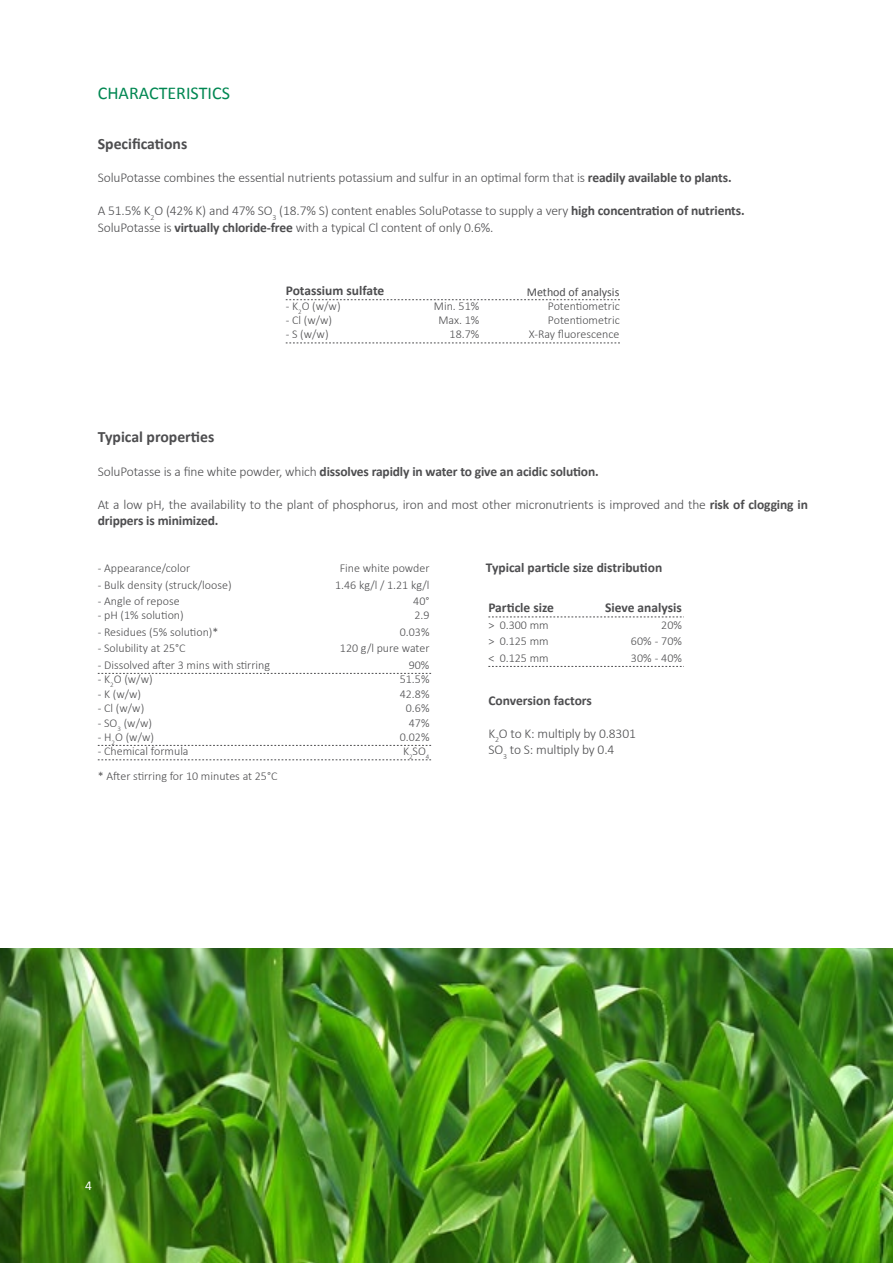
<style>
.page{position:relative;width:893px;height:1263px;background:#fff}
.page>*{position:absolute;margin:0;border:0;box-sizing:border-box;transform-origin:0 0}
.t1{font:18px "Calibri";color:#008752}
.t2{font:700 15.75px "Calibri";color:#4d4d4f}
.t3{font:300 13.5px/16.5px "Calibri";letter-spacing:-.01em;color:#4d4d4f}
.t4{font:700 13.5px "Calibri";letter-spacing:-.005em;color:#4d4d4f}
.t5{font:13.5px "Calibri";color:#fff}
.t6{font:300 12px "Calibri";color:#4d4d4f}
.t7{font:12px "Calibri";color:#4d4d4f}
.s1{font-weight:700}
.s2{font-weight:300}
</style>
<div class="page">
<img style="left:0;top:948px;width:893px;height:315px">
<svg style="left:488px;top:617px;width:196px;height:1px"></svg>
<svg style="left:488px;top:666px;width:196px;height:1px"></svg>
<svg style="left:98px;top:673px;width:333px;height:1px"></svg>
<svg style="left:98px;top:745px;width:333px;height:1px"></svg>
<svg style="left:98px;top:759px;width:333px;height:1px"></svg>
<svg style="left:286px;top:299px;width:334px;height:1px"></svg>
<svg style="left:286px;top:343px;width:334px;height:1px"></svg>
<h1 class="t1" style="left:98px;top:81px;width:134px">CHARACTERISTICS</h1>
<h2 class="t2" style="left:98px;top:132px;width:91px">Specifications</h2>
<p class="t3" style="left:98px;top:169px;width:635px">SoluPotasse combines the essential nutrients potassium and sulfur in an optimal form that is <span class="s1">readily available to plants.</span></p>
<p class="t3" style="left:98px;top:202px;width:648px">A 51.5% K<sub>2</sub>O (42% K) and 47% SO<sub>3</sub> (18.7% S) content enables SoluPotasse to supply a very <span class="s1">high concentration of nutrients.<br></span>SoluPotasse is <span class="s1">virtually chloride-free</span> with a typical Cl content of only 0.6%.</p>
<p class="t4" style="left:286px;top:281px;width:100px">Potassium sulfate</p>
<p class="t6" style="left:286px;top:298px;width:56px">- K<sub>2</sub>O (w/w)</p>
<p class="t6" style="left:434px;top:298px;width:47px">Min. 51%</p>
<p class="t6" style="left:548px;top:298px;width:73px">Potentiometric</p>
<p class="t6" style="left:286px;top:313px;width:48px">- Cl (w/w)</p>
<p class="t6" style="left:438px;top:313px;width:42px">Max. 1%</p>
<p class="t6" style="left:548px;top:313px;width:73px">Potentiometric</p>
<p class="t6" style="left:286px;top:327px;width:44px">- S (w/w)</p>
<p class="t6" style="left:450px;top:327px;width:31px">18.7%</p>
<p class="t6" style="left:529px;top:327px;width:92px">X-Ray fluorescence</p>
<p class="t7" style="left:527px;top:284px;width:94px">Method of analysis</p>
<h2 class="t2" style="left:98px;top:426px;width:118px">Typical properties</h2>
<p class="t4" style="left:98px;top:462px;width:502px"><span class="s2">SoluPotasse is a fine white powder, which</span> dissolves rapidly in water to give an acidic solution.</p>
<p class="t3" style="left:98px;top:496px;width:712px">At a low pH, the availability to the plant of phosphorus, iron and most other micronutrients is improved and the <span class="s1">risk of clogging in drippers is minimized.</span></p>
<p class="t6" style="left:98px;top:561px;width:94px">- Appearance/color</p>
<p class="t6" style="left:340px;top:561px;width:91px">Fine white powder</p>
<p class="t4" style="left:486px;top:558px;width:178px">Typical particle size distribution</p>
<p class="t6" style="left:98px;top:577px;width:135px">- Bulk density (struck/loose)</p>
<p class="t6" style="left:335px;top:577px;width:96px">1.46 kg/l / 1.21 kg/l</p>
<p class="t6" style="left:98px;top:594px;width:83px">- Angle of repose</p>
<p class="t6" style="left:413px;top:594px;width:18px">40°</p>
<p class="t6" style="left:98px;top:608px;width:88px">- pH (1% solution)</p>
<p class="t6" style="left:414px;top:608px;width:17px">2.9</p>
<p class="t6" style="left:98px;top:624px;width:122px">- Residues (5% solution)*</p>
<p class="t6" style="left:400px;top:624px;width:31px">0.03%</p>
<p class="t6" style="left:98px;top:641px;width:89px">- Solubility at 25°C</p>
<p class="t6" style="left:340px;top:641px;width:91px">120 g/l pure water</p>
<p class="t6" style="left:98px;top:657px;width:174px">- Dissolved after 3 mins with stirring</p>
<p class="t6" style="left:409px;top:657px;width:22px">90%</p>
<p class="t6" style="left:98px;top:672px;width:56px">- K<sub>2</sub>O (w/w)</p>
<p class="t6" style="left:400px;top:672px;width:31px">51.5%</p>
<p class="t6" style="left:98px;top:686px;width:45px">- K (w/w)</p>
<p class="t6" style="left:400px;top:686px;width:31px">42.8%</p>
<p class="t6" style="left:98px;top:701px;width:48px">- Cl (w/w)</p>
<p class="t6" style="left:406px;top:701px;width:25px">0.6%</p>
<p class="t6" style="left:98px;top:715px;width:56px">- SO<sub>3</sub> (w/w)</p>
<p class="t6" style="left:409px;top:715px;width:22px">47%</p>
<p class="t6" style="left:98px;top:729px;width:58px">- H<sub>2</sub>O (w/w)</p>
<p class="t6" style="left:400px;top:729px;width:31px">0.02%</p>
<p class="t6" style="left:98px;top:744px;width:92px">- Chemical formula</p>
<p class="t6" style="left:403px;top:744px;width:28px">K<sub>2</sub>SO<sub>4</sub></p>
<p class="t4" style="left:488px;top:598px;width:67px">Particle size</p>
<p class="t4" style="left:605px;top:598px;width:78px">Sieve analysis</p>
<p class="t6" style="left:488px;top:617px;width:62px">&gt; 0.300 mm</p>
<p class="t6" style="left:661px;top:617px;width:22px">20%</p>
<p class="t6" style="left:488px;top:634px;width:62px">&gt; 0.125 mm</p>
<p class="t6" style="left:631px;top:634px;width:52px">60% - 70%</p>
<p class="t6" style="left:488px;top:650px;width:62px">&lt; 0.125 mm</p>
<p class="t6" style="left:631px;top:650px;width:52px">30% - 40%</p>
<p class="t4" style="left:488px;top:690px;width:105px">Conversion factors</p>
<p class="t3" style="left:488px;top:725px;width:149px">K<sub>2</sub>O to K: multiply by 0.8301<br>SO<sub>3</sub> to S: multiply by 0.4</p>
<p class="t6" style="left:98px;top:768px;width:181px">* After stirring for 10 minutes at 25°C</p>
<p class="t5" style="left:85px;top:1177px;width:8px">4</p>
</div>
